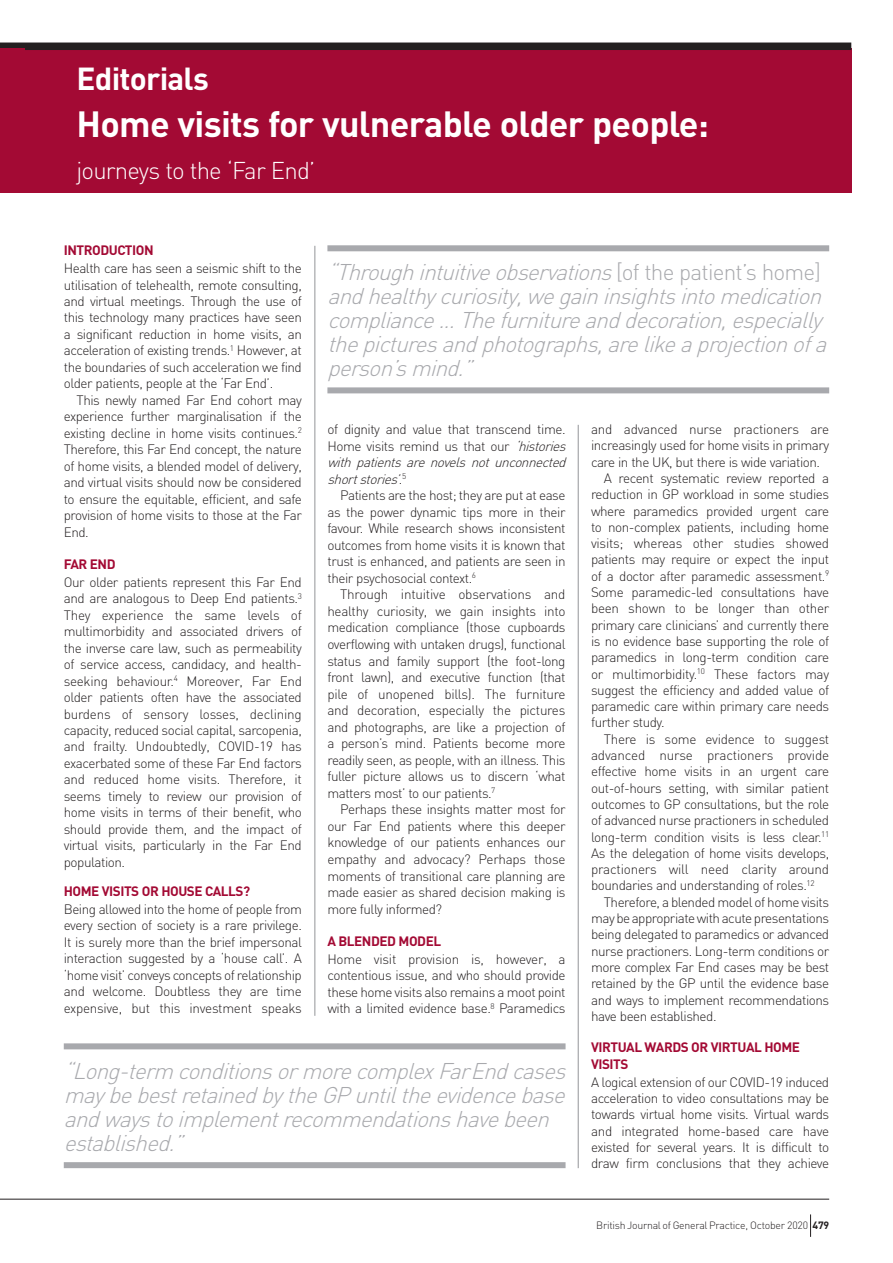
<style>
.page{position:relative;width:893px;height:1263px;background:#fff}
.page>*{position:absolute;margin:0;border:0;box-sizing:border-box;transform-origin:0 0}
.t1{font:700 36px "DIN";letter-spacing:-.02em;color:#fff}
.t2{font:700 31.5px "DIN";letter-spacing:-.025em;color:#fff}
.t3{font:300 24px "DIN";letter-spacing:-.035em;color:#fff}
.t4{font:italic 300 22.5px/24px "DIN";color:#a8a9ad}
.t5{font:300 13.5px/16.5px "DIN";letter-spacing:-.035em;color:#231f20;text-align:justify}
.t6{font:700 13.5px/16.6px "DIN";letter-spacing:-.035em;color:#a30a34}
.t7{font:300 13.5px "DIN";letter-spacing:-.015em;color:#231f20}
.t8{font:300 13.5px "DIN";letter-spacing:-.01em;color:#231f20}
.t9{font:300 10.5px "DIN";letter-spacing:-.025em;color:#231f20}
.s1{font-style:normal}
.s2{font-style:italic}
.s3{font-weight:700}
</style>
<div class="page">
<div style="left:0;top:49px;width:851px;height:144px;background:#a30a34"></div>
<div style="left:0;top:43px;width:851px;height:7px;background:#231f20"></div>
<hr style="left:0;top:1199px;width:829px;height:1px;background:#231f20">
<svg style="left:810px;top:1214px;width:1px;height:23px"></svg>
<hr style="left:315px;top:246px;width:1px;height:770px;background:#939598">
<hr style="left:578px;top:425px;width:1px;height:743px;background:#939598">
<div style="left:327px;top:387px;width:502px;height:6px;background:#a8a9ad"></div>
<div style="left:327px;top:245px;width:502px;height:6px;background:#a8a9ad"></div>
<div style="left:64px;top:1162px;width:502px;height:6px;background:#a8a9ad"></div>
<div style="left:64px;top:1043px;width:502px;height:6px;background:#a8a9ad"></div>
<div style="left:0;top:48px;width:24px;height:64px;background:#a30a34"></div>
<h2 class="t2" style="left:77px;top:58px;width:134px">Editorials</h2>
<h1 class="t1" style="left:77px;top:100px;width:634px">Home visits for vulnerable older people:</h1>
<h3 class="t3" style="left:77px;top:156px;width:240px">journeys to the ‘Far End’</h3>
<p class="t6" style="left:64px;top:241px;width:91px">INTRODUCTION</p>
<p class="t5" style="left:64px;top:260px;width:240px">Health care has seen a seismic shift to the utilisation of telehealth, remote consulting, and virtual meetings. Through the use of this technology many practices have seen a significant reduction in home visits, an acceleration of existing trends.<sup>1</sup> However, at the boundaries of such acceleration we find older patients, people at the ‘Far End’.</p>
<p class="t5" style="left:64px;top:392px;width:240px;text-indent:13px">This newly named Far End cohort may experience further marginalisation if the existing decline in home visits continues.<sup>2<br></sup>Therefore, this Far End concept, the nature of home visits, a blended model of delivery, and virtual visits should now be considered to ensure the equitable, efficient, and safe provision of home visits to those at the Far End.</p>
<p class="t6" style="left:64px;top:555px;width:53px">FAR END</p>
<p class="t5" style="left:64px;top:573px;width:240px">Our older patients represent this Far End and are analogous to Deep End patients.<sup>3<br></sup>They experience the same levels of multimorbidity and associated drivers of the inverse care law, such as permeability of service access, candidacy, and health&shy;seeking behaviour.<sup>4</sup> Moreover, Far End older patients often have the associated burdens of sensory losses, declining capacity, reduced social capital, sarcopenia, and frailty. Undoubtedly, COVID-19 has exacerbated some of these Far End factors and reduced home visits. Therefore, it seems timely to review our provision of home visits in terms of their benefit, who should provide them, and the impact of virtual visits, particularly in the Far End population.</p>
<p class="t6" style="left:64px;top:882px;width:188px">HOME VISITS OR HOUSE CALLS?</p>
<p class="t5" style="left:64px;top:901px;width:240px">Being allowed into the home of people from every section of society is a rare privilege.<br>It is surely more than the brief impersonal interaction suggested by a ‘house call’. A ‘home visit’ conveys concepts of relationship and welcome. Doubtless they are time expensive, but this investment speaks</p>
<p class="t4" style="left:327px;top:260px;width:508px">“Throughintuitiveobservations<span class="s1">[ o f t h e p a t i e n t ’ s h o m e ] </span>andhealthycuriosity,wegaininsightsintomedication compliance...Thefurnitureanddecoration,especially thepicturesandphotographs,arelikeaprojectionofa person’smind.”</p>
<p class="t5" style="left:327px;top:421px;width:244px;text-align:left">of dignity and value that transcend time.<br>Home visits remind us that our <span class="s2">‘histories with patients are novels not unconnected shortstories’</span>. <sup>5</sup></p>
<p class="t5" style="left:327px;top:487px;width:240px;text-indent:13px">Patients are the host; they are put at ease as the power dynamic tips more in their favour. While research shows inconsistent outcomes from home visits it is known that trust is enhanced, and patients are seen in their psychosocial context.<sup>6</sup></p>
<p class="t5" style="left:327px;top:586px;width:240px;text-indent:13px">Through intuitive observations and healthy curiosity, we gain insights into medication compliance (those cupboards overflowing with untaken drugs), functional status and family support (the foot-long front lawn), and executive function (that pile of unopened bills). The furniture and decoration, especially the pictures and photographs, are like a projection of a person’s mind. Patients become more readily seen, as people, with an illness. This fuller picture allows us to discern ‘what matters most’ to our patients.<sup>7</sup></p>
<p class="t5" style="left:327px;top:801px;width:240px;text-indent:13px">Perhaps these insights matter most for our Far End patients where this deeper knowledge of our patients enhances our empathy and advocacy? Perhaps those moments of transitional care planning are made easier as shared decision making is more fully informed?</p>
<p class="t6" style="left:327px;top:932px;width:115px">A BLENDED MODEL</p>
<p class="t5" style="left:327px;top:950px;width:240px">Home visit provision is, however, a contentious issue, and who should provide these home visits also remains a moot point with a limited evidence base.<sup>8</sup> Paramedics</p>
<p class="t5" style="left:591px;top:421px;width:240px">and advanced nurse practioners are</p>
<p class="t5" style="left:591px;top:437px;width:240px">increasingly used for home visits in primary</p>
<p class="t5" style="left:591px;top:453px;width:231px">care in the UK, but there is wide variation.</p>
<p class="t5" style="left:604px;top:470px;width:227px">A recent systematic review reported a</p>
<p class="t5" style="left:591px;top:486px;width:240px">reduction in GP workload in some studies</p>
<p class="t5" style="left:591px;top:502px;width:240px">where paramedics provided urgent care</p>
<p class="t5" style="left:591px;top:519px;width:240px">to non-complex patients, including home</p>
<p class="t5" style="left:591px;top:535px;width:240px">visits; whereas other studies showed</p>
<p class="t5" style="left:591px;top:551px;width:240px">patients may require or expect the input</p>
<p class="t5" style="left:591px;top:567px;width:240px">of a doctor after paramedic assessment.<sup>9</sup></p>
<p class="t5" style="left:591px;top:584px;width:240px">Some paramedic-led consultations have</p>
<p class="t5" style="left:591px;top:600px;width:240px">been shown to be longer than other</p>
<p class="t5" style="left:591px;top:616px;width:240px">primary care clinicians’ and currently there</p>
<p class="t5" style="left:591px;top:633px;width:240px">is no evidence base supporting the role of</p>
<p class="t5" style="left:591px;top:649px;width:240px">paramedics in long-term condition care</p>
<p class="t5" style="left:591px;top:665px;width:240px">or multimorbidity.<sup>10</sup> These factors may</p>
<p class="t5" style="left:591px;top:682px;width:240px">suggest the efficiency and added value of</p>
<p class="t5" style="left:591px;top:698px;width:240px">paramedic care within primary care needs</p>
<p class="t5" style="left:591px;top:714px;width:75px">further study.</p>
<p class="t5" style="left:604px;top:730px;width:227px">There is some evidence to suggest</p>
<p class="t8" style="left:591px;top:747px;width:240px">advanced nurse practioners provide</p>
<p class="t5" style="left:591px;top:763px;width:240px">effective home visits in an urgent care</p>
<p class="t5" style="left:591px;top:779px;width:240px">out-of-hours setting, with similar patient</p>
<p class="t5" style="left:591px;top:796px;width:240px">outcomes to GP consultations, but the role</p>
<p class="t5" style="left:591px;top:812px;width:240px">of advanced nurse practioners in scheduled</p>
<p class="t5" style="left:591px;top:828px;width:240px">long-term condition visits is less clear.<sup>11</sup></p>
<p class="t5" style="left:591px;top:845px;width:240px">As the delegation of home visits develops,</p>
<p class="t7" style="left:591px;top:861px;width:240px">practioners will need clarity around</p>
<p class="t5" style="left:591px;top:877px;width:225px">boundaries and understanding of roles.<sup>12</sup></p>
<p class="t5" style="left:604px;top:893px;width:227px">Therefore, a blended model of home visits</p>
<p class="t5" style="left:591px;top:910px;width:240px">may be appropriate with acute presentations</p>
<p class="t5" style="left:591px;top:926px;width:240px">being delegated to paramedics or advanced</p>
<p class="t5" style="left:591px;top:942px;width:240px">nurse practioners. Long-term conditions or</p>
<p class="t5" style="left:591px;top:959px;width:240px">more complex Far End cases may be best</p>
<p class="t5" style="left:591px;top:975px;width:240px">retained by the GP until the evidence base</p>
<p class="t5" style="left:591px;top:991px;width:240px">and ways to implement recommendations</p>
<p class="t5" style="left:591px;top:1007px;width:127px">have been established.</p>
<p class="t6" style="left:591px;top:1038px;width:210px">VIRTUAL WARDS OR VIRTUAL HOME<br>VISITS</p>
<p class="t5" style="left:591px;top:1073px;width:240px">A logical extension of our COVID-19 induced acceleration to video consultations may be towards virtual home visits. Virtual wards and integrated home-based care have existed for several years. It is difficult to draw firm conclusions that they achieve</p>
<h3 class="t4" style="left:64px;top:1058px;width:510px">“Long-term conditionsormorecomplexFarEndcases maybebestretainedbytheGPuntiltheevidencebase andwaystoimplementrecommendationshavebeen established.”</h3>
<p class="t9" style="left:596px;top:1219px;width:234px">British Journal of General Practice, October 2020 <span class="s3">479</span></p>
</div>
